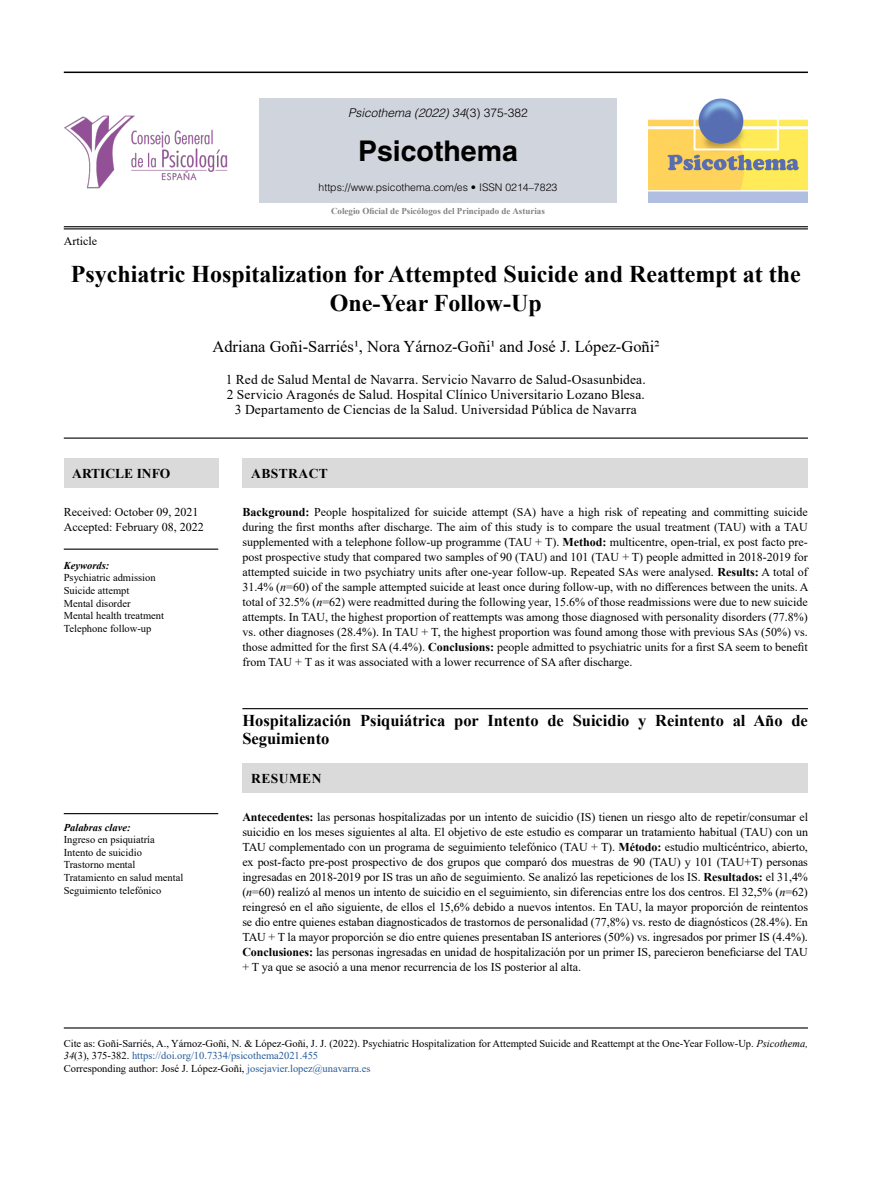
<style>
.page{position:relative;width:893px;height:1191px;background:#fff}
.page>*{position:absolute;margin:0;border:0;box-sizing:border-box;transform-origin:0 0}
.t1{font:700 28.5px "Helvetica LT Std";color:#000}
.t2{font:700 24px/28.8px "Times New Roman";color:#000;text-align:center}
.t3{font:700 16.5px/18px "Times New Roman";color:#000}
.t4{font:16.5px "Times New Roman";color:#000}
.t5{font:13.5px/15px "Times New Roman";letter-spacing:.01em;color:#000;text-align:center}
.t6{font:700 13.5px "Times New Roman";letter-spacing:.035em;color:#000}
.t7{font:700 13.5px "Times New Roman";color:#000}
.t8{font:12px/15px "Times New Roman";color:#000;text-align:justify}
.t9{font:italic 300 12px "Helvetica LT Std";color:#000}
.t10{font:10.5px/12.6px "Times New Roman";color:#000}
.t11{font:300 10.5px "Helvetica LT Std";color:#000}
.t12{font:italic 700 10.5px "Times New Roman";color:#000}
.t13{font:700 9px "Times New Roman";color:#808285}
.s1{font-style:normal}
.s2{font-weight:700}
.s3{font-style:italic}
.s4{color:#275b9b}
</style>
<div class="page">
<hr style="left:64px;top:437px;width:744px;height:2px;background:#000">
<hr style="left:64px;top:1027px;width:744px;height:1px;background:#000">
<hr style="left:64px;top:813px;width:154px;height:1px;background:#000">
<hr style="left:242px;top:708px;width:566px;height:1px;background:#000">
<hr style="left:64px;top:548px;width:154px;height:2px;background:#000">
<div style="left:242px;top:458px;width:566px;height:30px;background:#dadada"></div>
<div style="left:64px;top:458px;width:154px;height:30px;background:#dadada"></div>
<hr style="left:64px;top:226px;width:744px;height:1px;background:#000">
<hr style="left:64px;top:72px;width:744px;height:1px;background:#000">
<hr style="left:64px;top:228px;width:744px;height:1px;background:#000">
<div style="left:259px;top:98px;width:358px;height:105px;background:#d0d4dd"></div>
<img style="left:64px;top:115px;width:164px;height:74px">
<img style="left:648px;top:98px;width:160px;height:105px">
<div style="left:242px;top:763px;width:566px;height:30px;background:#dadada"></div>
<p class="t9" style="left:348px;top:105px;width:181px">Psicothema (2022) 34<span class="s1">(3) 375-382</span></p>
<h1 class="t1" style="left:358px;top:133px;width:161px">Psicothema</h1>
<p class="t11" style="left:319px;top:181px;width:240px">https://www.psicothema.com/es • ISSN 0214–7823</p>
<p class="t8" style="left:64px;top:233px;width:35px">Article</p>
<p class="t13" style="left:331px;top:205px;width:215px">Colegio Oficial de Psicólogos del Principado de Asturias</p>
<h2 class="t2" style="left:71px;top:259px;width:732px">Psychiatric Hospitalization for Attempted Suicide and Reattempt at the<br>One-Year Follow-Up</h2>
<h3 class="t4" style="left:212px;top:334px;width:448px">Adriana Goñi-Sarriés1, Nora Yárnoz-Goñi1 and José J. López-Goñi2</h3>
<p class="t5" style="left:226px;top:371px;width:421px">1 Red de Salud Mental de Navarra. Servicio Navarro de Salud-Osasunbidea.<br>2 Servicio Aragonés de Salud. Hospital Clínico Universitario Lozano Blesa.<br>3 Departamento de Ciencias de la Salud. Universidad Pública de Navarra</p>
<p class="t7" style="left:72px;top:463px;width:100px">ARTICLE INFO</p>
<p class="t8" style="left:64px;top:504px;width:141px">Received: October 09, 2021<br>Accepted: February 08, 2022</p>
<p class="t12" style="left:64px;top:558px;width:47px">Keywords:</p>
<p class="t10" style="left:64px;top:571px;width:102px">Psychiatric admission<br>Suicide attempt<br>Mental disorder<br>Mental health treatment<br>Telephone follow-up</p>
<p class="t12" style="left:64px;top:819px;width:68px">Palabras clave:</p>
<p class="t10" style="left:64px;top:833px;width:121px">Ingreso en psiquiatría<br>Intento de suicidio<br>Trastorno mental<br>Tratamiento en salud mental<br>Seguimiento telefónico</p>
<p class="t6" style="left:251px;top:463px;width:78px">ABSTRACT</p>
<p class="t8" style="left:242px;top:504px;width:568px"><span class="s2">Background:</span> People hospitalized for suicide attempt (SA) have a high risk of repeating and committing suicide during the first months after discharge. The aim of this study is to compare the usual treatment (TAU) with a TAU supplemented with a telephone follow-up programme (TAU + T). <span class="s2">Method:</span> multicentre, open-trial, ex post facto pre&shy;post prospective study that compared two samples of 90 (TAU) and 101 (TAU + T) people admitted in 2018-2019 for attempted suicide in two psychiatry units after one-year follow-up. Repeated SAs were analysed. <span class="s2">Results:</span> A total of 31.4% (<span class="s3">n</span>=60) of the sample attempted suicide at least once during follow-up, with no differences between the units. A total of 32.5% (<span class="s3">n</span>=62) were readmitted during the following year, 15.6% of those readmissions were due to new suicide attempts. In TAU, the highest proportion of reattempts was among those diagnosed with personality disorders (77.8%) vs. other diagnoses (28.4%). In TAU + T, the highest proportion was found among those with previous SAs (50%) vs. those admitted for the first SA (4.4%). <span class="s2">Conclusions:</span> people admitted to psychiatric units for a first SA seem to benefit from TAU + T as it was associated with a lower recurrence of SA after discharge.</p>
<h3 class="t3" style="left:242px;top:711px;width:567px">Hospitalización Psiquiátrica por Intento de Suicidio y Reintento al Año de<br>Seguimiento</h3>
<p class="t6" style="left:251px;top:768px;width:72px">RESUMEN</p>
<p class="t8" style="left:242px;top:809px;width:567px"><span class="s2">Antecedentes:</span> las personas hospitalizadas por un intento de suicidio (IS) tienen un riesgo alto de repetir/consumar el suicidio en los meses siguientes al alta. El objetivo de este estudio es comparar un tratamiento habitual (TAU) con un TAU complementado con un programa de seguimiento telefónico (TAU + T). <span class="s2">Método:</span> estudio multicéntrico, abierto, ex post-facto pre-post prospectivo de dos grupos que comparó dos muestras de 90 (TAU) y 101 (TAU+T) personas ingresadas en 2018-2019 por IS tras un año de seguimiento. Se analizó las repeticiones de los IS. <span class="s2">Resultados:</span> el 31,4% (<span class="s3">n</span>=60) realizó al menos un intento de suicidio en el seguimiento, sin diferencias entre los dos centros. El 32,5% (<span class="s3">n</span>=62) reingresó en el año siguiente, de ellos el 15,6% debido a nuevos intentos. En TAU, la mayor proporción de reintentos se dio entre quienes estaban diagnosticados de trastornos de personalidad (77,8%) vs. resto de diagnósticos (28.4%). En TAU + T la mayor proporción se dio entre quienes presentaban IS anteriores (50%) vs. ingresados por primer IS (4.4%).<br><span class="s2">Conclusiones:</span> las personas ingresadas en unidad de hospitalización por un primer IS, parecieron beneficiarse del TAU + T ya que se asoció a una menor recurrencia de los IS posterior al alta.</p>
<p class="t10" style="left:64px;top:1036px;width:746px">Cite as: Goñi-Sarriés, A., Yárnoz-Goñi, N. &amp; López-Goñi, J. J. (2022). Psychiatric Hospitalization for Attempted Suicide and Reattempt at the One-Year Follow-Up. <span class="s3">Psicothema,<br>34</span>(3), 375-382. <span class="s4">https://doi.org/10.7334/psicothema2021.455<br></span>Corresponding author: José J. López-Goñi, <span class="s4">josejavier.lopez@unavarra.es</span></p>
</div>
